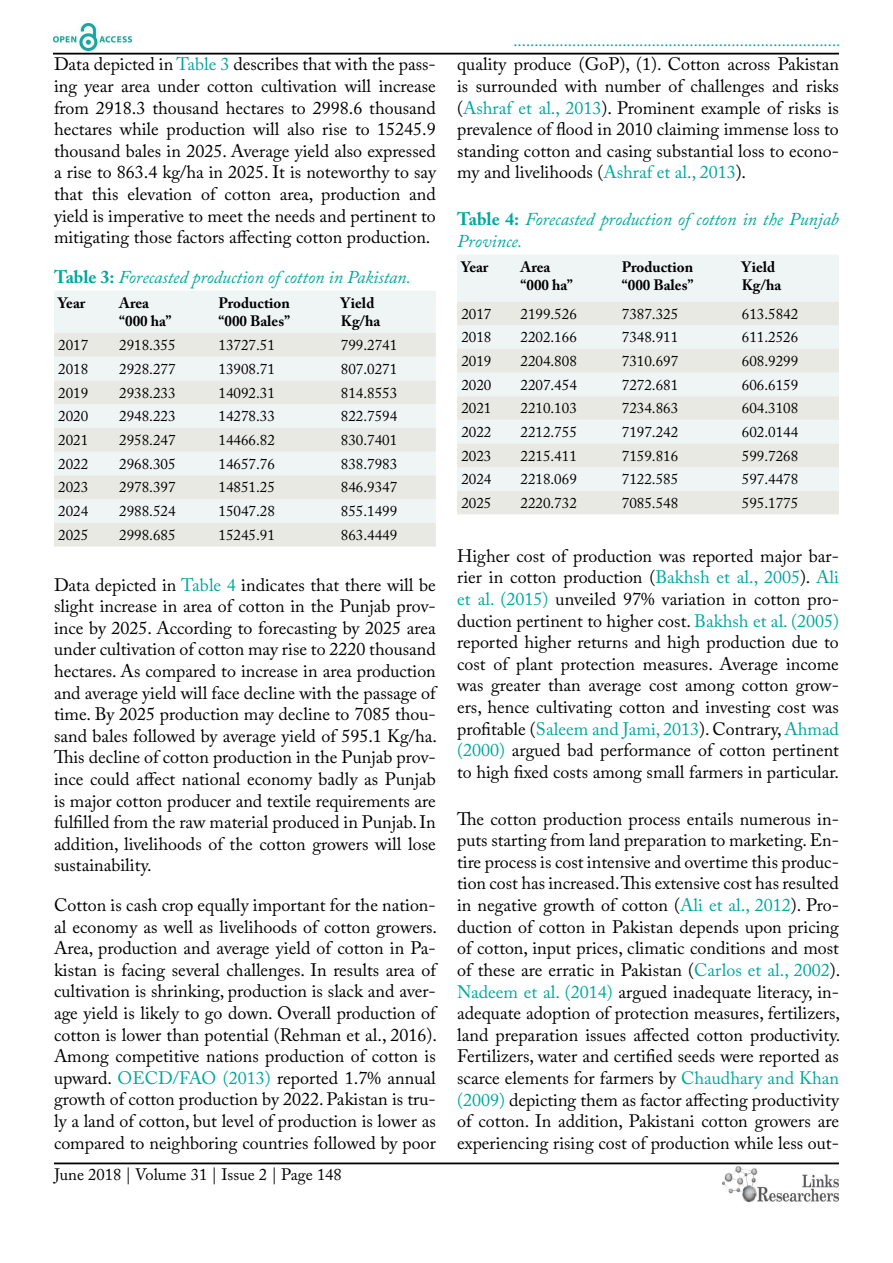
<style>
.page{position:relative;width:893px;height:1263px;background:#fff}
.page>*{position:absolute;margin:0;border:0;box-sizing:border-box;transform-origin:0 0}
.t1{font:18px/21.6px "Adobe Caslon Pro";color:#000;text-align:justify}
.t2{font:italic 18px/21.6px "Adobe Caslon Pro";color:#00a79e}
.t3{font:16.5px "Adobe Caslon Pro";color:#00a79e}
.t4{font:16.5px "Adobe Caslon Pro";color:#000}
.t5{font:15px "Adobe Caslon Pro";color:#000}
.t6{font:700 15px/18px "Adobe Caslon Pro";color:#000}
.s1{color:#00a79e}
.s2{font-weight:700;font-style:normal}
</style>
<div class="page">
<hr style="left:53px;top:53px;width:786px;height:2px;background:#000">
<hr style="left:54px;top:1162px;width:785px;height:2px;background:#000">
<img style="left:722px;top:1166px;width:117px;height:37px">
<img style="left:53px;top:24px;width:78px;height:27px">
<div style="left:54px;top:291px;width:382px;height:42px;background:#eef5f4"></div>
<svg style="left:54px;top:333px;width:382px;height:214px;fill:#e9e9e4"></svg>
<div style="left:457px;top:255px;width:382px;height:47px;background:#eef5f4"></div>
<svg style="left:457px;top:302px;width:382px;height:212px;fill:#e9e9e4"></svg>
<p class="t1" style="left:54px;top:53px;width:383px">Data depicted in <span class="s1">Table 3</span> describes that with the pass&shy;ing year area under cotton cultivation will increase from 2918.3 thousand hectares to 2998.6 thousand hectares while production will also rise to 15245.9 thousand bales in 2025. Average yield also expressed a rise to 863.4 kg/ha in 2025. It is noteworthy to say that this elevation of cotton area, production and yield is imperative to meet the needs and pertinent to mitigating those factors affecting cotton production.</p>
<p class="t2" style="left:54px;top:266px;width:359px"><span class="s2">Table 3:</span> Forecasted production of cotton in Pakistan.</p>
<p class="t6" style="left:58px;top:294px;width:29px">Year</p>
<p class="t6" style="left:119px;top:294px;width:54px">Area “000 ha”</p>
<p class="t6" style="left:219px;top:294px;width:73px">Production “000 Bales”</p>
<p class="t6" style="left:341px;top:294px;width:41px">Yield<br>Kg/ha</p>
<p class="t5" style="left:58px;top:336px;width:31px">2017</p>
<p class="t5" style="left:119px;top:336px;width:58px">2918.355</p>
<p class="t5" style="left:219px;top:336px;width:58px">13727.51</p>
<p class="t5" style="left:341px;top:336px;width:58px">799.2741</p>
<p class="t5" style="left:58px;top:360px;width:31px">2018</p>
<p class="t5" style="left:119px;top:360px;width:58px">2928.277</p>
<p class="t5" style="left:219px;top:360px;width:58px">13908.71</p>
<p class="t5" style="left:341px;top:360px;width:58px">807.0271</p>
<p class="t5" style="left:58px;top:384px;width:31px">2019</p>
<p class="t5" style="left:119px;top:384px;width:58px">2938.233</p>
<p class="t5" style="left:219px;top:384px;width:58px">14092.31</p>
<p class="t5" style="left:341px;top:384px;width:58px">814.8553</p>
<p class="t5" style="left:58px;top:407px;width:31px">2020</p>
<p class="t5" style="left:119px;top:407px;width:58px">2948.223</p>
<p class="t5" style="left:219px;top:407px;width:58px">14278.33</p>
<p class="t5" style="left:341px;top:407px;width:58px">822.7594</p>
<p class="t5" style="left:58px;top:431px;width:31px">2021</p>
<p class="t5" style="left:119px;top:431px;width:58px">2958.247</p>
<p class="t5" style="left:219px;top:431px;width:58px">14466.82</p>
<p class="t5" style="left:341px;top:431px;width:58px">830.7401</p>
<p class="t5" style="left:58px;top:455px;width:31px">2022</p>
<p class="t5" style="left:119px;top:455px;width:58px">2968.305</p>
<p class="t5" style="left:219px;top:455px;width:58px">14657.76</p>
<p class="t5" style="left:341px;top:455px;width:58px">838.7983</p>
<p class="t5" style="left:58px;top:478px;width:31px">2023</p>
<p class="t5" style="left:119px;top:478px;width:58px">2978.397</p>
<p class="t5" style="left:219px;top:478px;width:58px">14851.25</p>
<p class="t5" style="left:341px;top:478px;width:58px">846.9347</p>
<p class="t5" style="left:58px;top:502px;width:31px">2024</p>
<p class="t5" style="left:119px;top:502px;width:58px">2988.524</p>
<p class="t5" style="left:219px;top:502px;width:58px">15047.28</p>
<p class="t5" style="left:341px;top:502px;width:58px">855.1499</p>
<p class="t5" style="left:58px;top:526px;width:31px">2025</p>
<p class="t5" style="left:119px;top:526px;width:58px">2998.685</p>
<p class="t5" style="left:219px;top:526px;width:58px">15245.91</p>
<p class="t5" style="left:341px;top:526px;width:58px">863.4449</p>
<p class="t1" style="left:54px;top:573px;width:385px">Data depicted in <span class="s1">Table 4</span> indicates that there will be slight increase in area of cotton in the Punjab prov&shy;ince by 2025. According to forecasting by 2025 area under cultivation of cotton may rise to 2220 thousand hectares. As compared to increase in area production and average yield will face decline with the passage of time. By 2025 production may decline to 7085 thou&shy;sand bales followed by average yield of 595.1 Kg/ha.<br>This decline of cotton production in the Punjab prov&shy;ince could affect national economy badly as Punjab is major cotton producer and textile requirements are fulfilled from the raw material produced in Punjab. In addition, livelihoods of the cotton growers will lose sustainability.</p>
<p class="t1" style="left:54px;top:894px;width:385px">Cotton is cash crop equally important for the nation&shy;al economy as well as livelihoods of cotton growers.<br>Area, production and average yield of cotton in Pa&shy;kistan is facing several challenges. In results area of cultivation is shrinking, production is slack and aver&shy;age yield is likely to go down. Overall production of cotton is lower than potential (Rehman et al., 2016).<br>Among competitive nations production of cotton is upward. <span class="s1">OECD/FAO (2013)</span> reported 1.7% annual growth of cotton production by 2022. Pakistan is tru&shy;ly a land of cotton, but level of production is lower as compared to neighboring countries followed by poor</p>
<p class="t4" style="left:54px;top:1165px;width:289px">June 2018 | Volume 31 | Issue 2 | Page 148</p>
<p class="t3" style="left:513px;top:31px;width:328px">..............................................................................</p>
<p class="t1" style="left:457px;top:53px;width:383px">quality produce (GoP), (1). Cotton across Pakistan is surrounded with number of challenges and risks (<span class="s1">Ashraf et al., 2013</span>). Prominent example of risks is prevalence of flood in 2010 claiming immense loss to standing cotton and casing substantial loss to econo&shy;my and livelihoods (<span class="s1">Ashraf et al., 2013</span>).</p>
<p class="t2" style="left:457px;top:208px;width:383px"><span class="s2">Table 4:</span> Forecasted production of cotton in the Punjab<br>Province.</p>
<p class="t6" style="left:461px;top:258px;width:29px">Year</p>
<p class="t6" style="left:520px;top:258px;width:54px">Area “000 ha”</p>
<p class="t6" style="left:622px;top:258px;width:73px">Production “000 Bales”</p>
<p class="t6" style="left:742px;top:258px;width:41px">Yield<br>Kg/ha</p>
<p class="t5" style="left:461px;top:305px;width:31px">2017</p>
<p class="t5" style="left:520px;top:305px;width:58px">2199.526</p>
<p class="t5" style="left:622px;top:305px;width:58px">7387.325</p>
<p class="t5" style="left:742px;top:305px;width:58px">613.5842</p>
<p class="t5" style="left:461px;top:328px;width:31px">2018</p>
<p class="t5" style="left:520px;top:328px;width:58px">2202.166</p>
<p class="t5" style="left:622px;top:328px;width:58px">7348.911</p>
<p class="t5" style="left:742px;top:328px;width:58px">611.2526</p>
<p class="t5" style="left:461px;top:352px;width:31px">2019</p>
<p class="t5" style="left:520px;top:352px;width:58px">2204.808</p>
<p class="t5" style="left:622px;top:352px;width:58px">7310.697</p>
<p class="t5" style="left:742px;top:352px;width:58px">608.9299</p>
<p class="t5" style="left:461px;top:376px;width:31px">2020</p>
<p class="t5" style="left:520px;top:376px;width:58px">2207.454</p>
<p class="t5" style="left:622px;top:376px;width:58px">7272.681</p>
<p class="t5" style="left:742px;top:376px;width:58px">606.6159</p>
<p class="t5" style="left:461px;top:399px;width:31px">2021</p>
<p class="t5" style="left:520px;top:399px;width:58px">2210.103</p>
<p class="t5" style="left:622px;top:399px;width:58px">7234.863</p>
<p class="t5" style="left:742px;top:399px;width:58px">604.3108</p>
<p class="t5" style="left:461px;top:423px;width:31px">2022</p>
<p class="t5" style="left:520px;top:423px;width:58px">2212.755</p>
<p class="t5" style="left:622px;top:423px;width:58px">7197.242</p>
<p class="t5" style="left:742px;top:423px;width:58px">602.0144</p>
<p class="t5" style="left:461px;top:447px;width:31px">2023</p>
<p class="t5" style="left:520px;top:447px;width:58px">2215.411</p>
<p class="t5" style="left:622px;top:447px;width:58px">7159.816</p>
<p class="t5" style="left:742px;top:447px;width:58px">599.7268</p>
<p class="t5" style="left:461px;top:470px;width:31px">2024</p>
<p class="t5" style="left:520px;top:470px;width:58px">2218.069</p>
<p class="t5" style="left:622px;top:470px;width:58px">7122.585</p>
<p class="t5" style="left:742px;top:470px;width:58px">597.4478</p>
<p class="t5" style="left:461px;top:494px;width:31px">2025</p>
<p class="t5" style="left:520px;top:494px;width:58px">2220.732</p>
<p class="t5" style="left:622px;top:494px;width:58px">7085.548</p>
<p class="t5" style="left:742px;top:494px;width:58px">595.1775</p>
<p class="t1" style="left:457px;top:545px;width:383px">Higher cost of production was reported major bar&shy;rier in cotton production (<span class="s1">Bakhsh et al., 2005</span>). <span class="s1">Ali et al. (2015)</span> unveiled 97% variation in cotton pro&shy;duction pertinent to higher cost. <span class="s1">Bakhsh et al. (2005) </span>reported higher returns and high production due to cost of plant protection measures. Average income was greater than average cost among cotton grow&shy;ers, hence cultivating cotton and investing cost was profitable (<span class="s1">Saleem and Jami, 2013</span>). Contrary, <span class="s1">Ahmad (2000)</span> argued bad performance of cotton pertinent to high fixed costs among small farmers in particular.</p>
<p class="t1" style="left:457px;top:808px;width:385px">The cotton production process entails numerous in&shy;puts starting from land preparation to marketing. En&shy;tire process is cost intensive and overtime this produc&shy;tion cost has increased. This extensive cost has resulted in negative growth of cotton (<span class="s1">Ali et al., 2012</span>). Pro&shy;duction of cotton in Pakistan depends upon pricing of cotton, input prices, climatic conditions and most of these are erratic in Pakistan (<span class="s1">Carlos et al., 2002</span>).<br><span class="s1">Nadeem et al. (2014)</span> argued inadequate literacy, in&shy;adequate adoption of protection measures, fertilizers, land preparation issues affected cotton productivity.<br>Fertilizers, water and certified seeds were reported as scarce elements for farmers by <span class="s1">Chaudhary and Khan (2009)</span> depicting them as factor affecting productivity of cotton. In addition, Pakistani cotton growers are experiencing rising cost of production while less out-</p>
</div>
